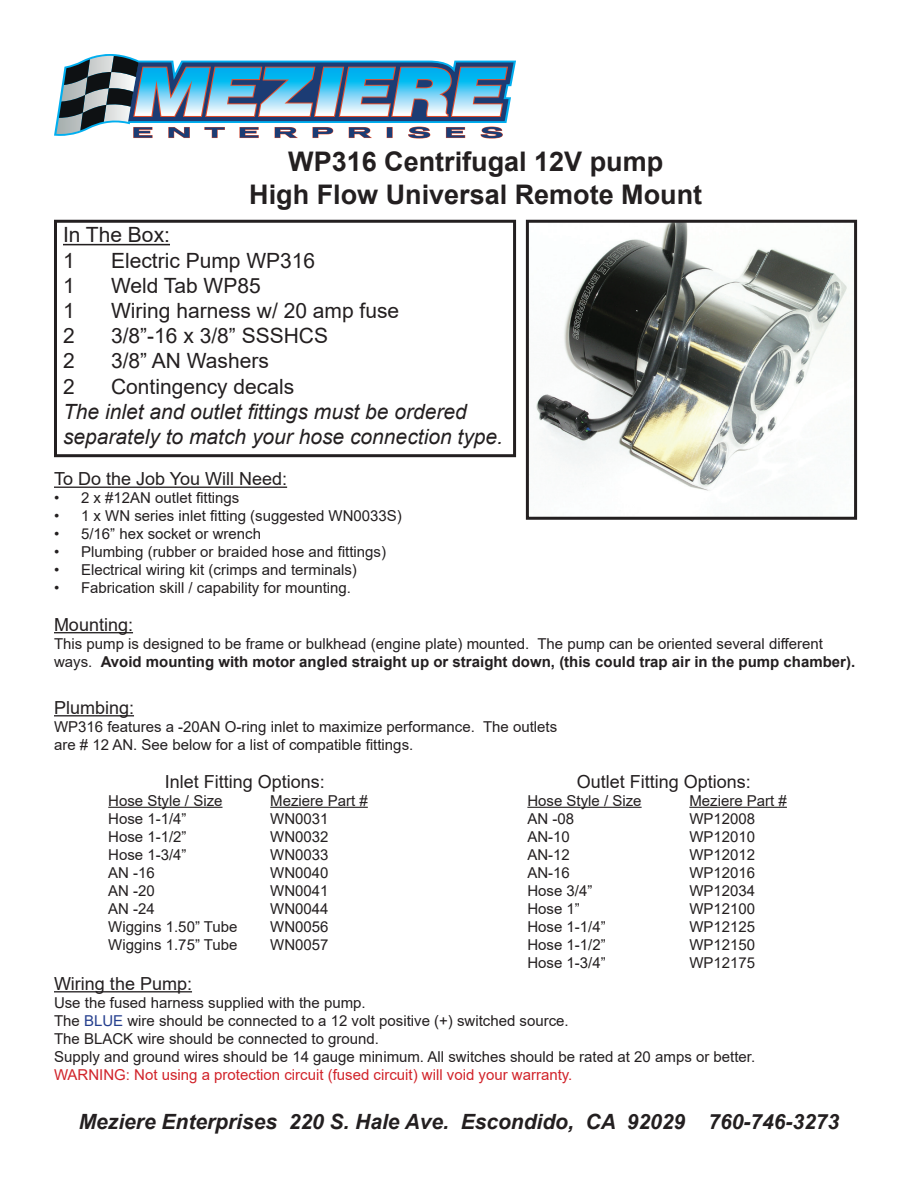
<style>
.page{position:relative;width:918px;height:1188px;background:#fff}
.page>*{position:absolute;margin:0;border:0;box-sizing:border-box;transform-origin:0 0}
.t1{font:700 27px/32.4px "Arial";color:#231f20;text-align:center}
.t2{font:21px/25.2px "Arial";color:#231f20}
.t3{font:italic 21px/25.2px "Arial";color:#231f20}
.t4{font:italic 700 21px "Arial";color:#231f20}
.t5{font:18px "Arial";color:#231f20}
.t6{font:15px/18px "Arial";color:#231f20}
.t7{font:15px "Arial";color:#d1232a}
.s1{font-weight:700}
.s2{color:#253f8e}
</style>
<div class="page">
<hr style="left:63px;top:244px;width:107px;height:1px;background:#231f20">
<div style="left:54px;top:220px;width:462px;height:237px;border:3px solid #231f20"></div>
<hr style="left:54px;top:632px;width:79px;height:1px;background:#231f20">
<svg style="left:54px;top:54px;width:462px;height:85px"></svg>
<hr style="left:54px;top:487px;width:233px;height:1px;background:#231f20">
<hr style="left:54px;top:715px;width:80px;height:1px;background:#231f20">
<hr style="left:527px;top:807px;width:115px;height:1px;background:#231f20">
<hr style="left:689px;top:807px;width:98px;height:1px;background:#231f20">
<hr style="left:54px;top:991px;width:138px;height:1px;background:#231f20">
<hr style="left:108px;top:807px;width:115px;height:1px;background:#231f20">
<hr style="left:270px;top:807px;width:98px;height:1px;background:#231f20">
<img style="left:536px;top:224px;width:311px;height:267px">
<div style="left:526px;top:220px;width:331px;height:300px;border:3px solid #231f20"></div>
<h1 class="t1" style="left:249px;top:146px;width:455px">WP316 Centrifugal 12V pump<br>High Flow Universal Remote Mount</h1>
<h2 class="t2" style="left:63px;top:222px;width:109px">In The Box:<br>1</h2>
<h2 class="t2" style="left:111px;top:247px;width:206px">Electric Pump WP316</h2>
<h2 class="t2" style="left:63px;top:273px;width:13px">1</h2>
<h2 class="t2" style="left:111px;top:273px;width:151px">Weld Tab WP85</h2>
<h2 class="t2" style="left:63px;top:298px;width:13px">1</h2>
<h2 class="t2" style="left:111px;top:298px;width:290px">Wiring harness w/ 20 amp fuse</h2>
<h2 class="t2" style="left:63px;top:323px;width:13px">2</h2>
<h2 class="t2" style="left:111px;top:323px;width:219px">3/8”-16 x 3/8” SSSHCS</h2>
<h2 class="t2" style="left:63px;top:348px;width:13px">2</h2>
<h2 class="t2" style="left:111px;top:348px;width:159px">3/8” AN Washers</h2>
<h2 class="t2" style="left:63px;top:373px;width:13px">2</h2>
<h2 class="t2" style="left:111px;top:373px;width:185px">Contingency decals</h2>
<h2 class="t3" style="left:63px;top:399px;width:442px">The inlet and outlet fittings must be ordered separately to match your hose connection type.</h2>
<p class="t5" style="left:54px;top:467px;width:235px">To Do the Job You Will Need:</p>
<p class="t6" style="left:54px;top:489px;width:187px">• 2 x #12AN outlet fittings</p>
<p class="t6" style="left:54px;top:507px;width:349px">• 1 x WN series inlet fitting (suggested WN0033S)</p>
<p class="t6" style="left:54px;top:525px;width:209px">• 5/16” hex socket or wrench</p>
<p class="t6" style="left:54px;top:543px;width:334px">• Plumbing (rubber or braided hose and fittings)</p>
<p class="t6" style="left:54px;top:561px;width:304px">• Electrical wiring kit (crimps and terminals)</p>
<p class="t6" style="left:54px;top:579px;width:299px">• Fabrication skill / capability for mounting.</p>
<p class="t5" style="left:54px;top:612px;width:81px">Mounting:</p>
<p class="t6" style="left:54px;top:634px;width:803px">This pump is designed to be frame or bulkhead (engine plate) mounted. The pump can be oriented several different ways. <span class="s1">Avoid mounting with motor angled straight up or straight down, (this could trap air in the pump chamber).</span></p>
<p class="t5" style="left:54px;top:695px;width:82px">Plumbing:</p>
<p class="t6" style="left:54px;top:718px;width:505px">WP316 features a -20AN O-ring inlet to maximize performance. The outlets are # 12 AN. See below for a list of compatible fittings.</p>
<p class="t5" style="left:165px;top:769px;width:162px">Inlet Fitting Options:</p>
<p class="t6" style="left:108px;top:791px;width:116px">Hose Style / Size</p>
<p class="t6" style="left:270px;top:791px;width:99px">Meziere Part #</p>
<p class="t6" style="left:108px;top:809px;width:80px">Hose 1-1/4”</p>
<p class="t6" style="left:270px;top:809px;width:60px">WN0031</p>
<p class="t6" style="left:108px;top:827px;width:80px">Hose 1-1/2”</p>
<p class="t6" style="left:270px;top:827px;width:60px">WN0032</p>
<p class="t6" style="left:108px;top:845px;width:80px">Hose 1-3/4”</p>
<p class="t6" style="left:270px;top:845px;width:60px">WN0033</p>
<p class="t6" style="left:108px;top:863px;width:48px">AN -16</p>
<p class="t6" style="left:270px;top:863px;width:60px">WN0040</p>
<p class="t6" style="left:108px;top:881px;width:48px">AN -20</p>
<p class="t6" style="left:270px;top:881px;width:60px">WN0041</p>
<p class="t6" style="left:108px;top:899px;width:48px">AN -24</p>
<p class="t6" style="left:270px;top:899px;width:60px">WN0044</p>
<p class="t6" style="left:108px;top:917px;width:131px">Wiggins 1.50” Tube</p>
<p class="t6" style="left:270px;top:917px;width:60px">WN0056</p>
<p class="t6" style="left:108px;top:935px;width:131px">Wiggins 1.75” Tube</p>
<p class="t6" style="left:270px;top:935px;width:60px">WN0057</p>
<p class="t5" style="left:577px;top:769px;width:176px">Outlet Fitting Options:</p>
<p class="t6" style="left:527px;top:791px;width:116px">Hose Style / Size</p>
<p class="t6" style="left:689px;top:791px;width:99px">Meziere Part #</p>
<p class="t6" style="left:527px;top:809px;width:48px">AN -08</p>
<p class="t6" style="left:689px;top:809px;width:67px">WP12008</p>
<p class="t6" style="left:527px;top:827px;width:44px">AN-10</p>
<p class="t6" style="left:689px;top:827px;width:67px">WP12010</p>
<p class="t6" style="left:527px;top:845px;width:44px">AN-12</p>
<p class="t6" style="left:689px;top:845px;width:67px">WP12012</p>
<p class="t6" style="left:527px;top:863px;width:44px">AN-16</p>
<p class="t6" style="left:689px;top:863px;width:67px">WP12016</p>
<p class="t6" style="left:527px;top:881px;width:67px">Hose 3/4”</p>
<p class="t6" style="left:689px;top:881px;width:67px">WP12034</p>
<p class="t6" style="left:527px;top:899px;width:54px">Hose 1”</p>
<p class="t6" style="left:689px;top:899px;width:67px">WP12100</p>
<p class="t6" style="left:527px;top:917px;width:80px">Hose 1-1/4”</p>
<p class="t6" style="left:689px;top:917px;width:67px">WP12125</p>
<p class="t6" style="left:527px;top:935px;width:80px">Hose 1-1/2”</p>
<p class="t6" style="left:689px;top:935px;width:67px">WP12150</p>
<p class="t6" style="left:527px;top:953px;width:80px">Hose 1-3/4”</p>
<p class="t6" style="left:689px;top:953px;width:67px">WP12175</p>
<p class="t5" style="left:54px;top:971px;width:140px">Wiring the Pump:</p>
<p class="t6" style="left:54px;top:994px;width:703px">Use the fused harness supplied with the pump.<br>The <span class="s2">BLUE</span> wire should be connected to a 12 volt positive (+) switched source.<br>The BLACK wire should be connected to ground.<br>Supply and ground wires should be 14 gauge minimum. All switches should be rated at 20 amps or better.</p>
<p class="t7" style="left:54px;top:1064px;width:520px">WARNING: Not using a protection circuit (fused circuit) will void your warranty.</p>
<h2 class="t4" style="left:79px;top:1108px;width:762px">Meziere Enterprises 220 S. Hale Ave. Escondido, CA 92029 760-746-3273</h2>
</div>
